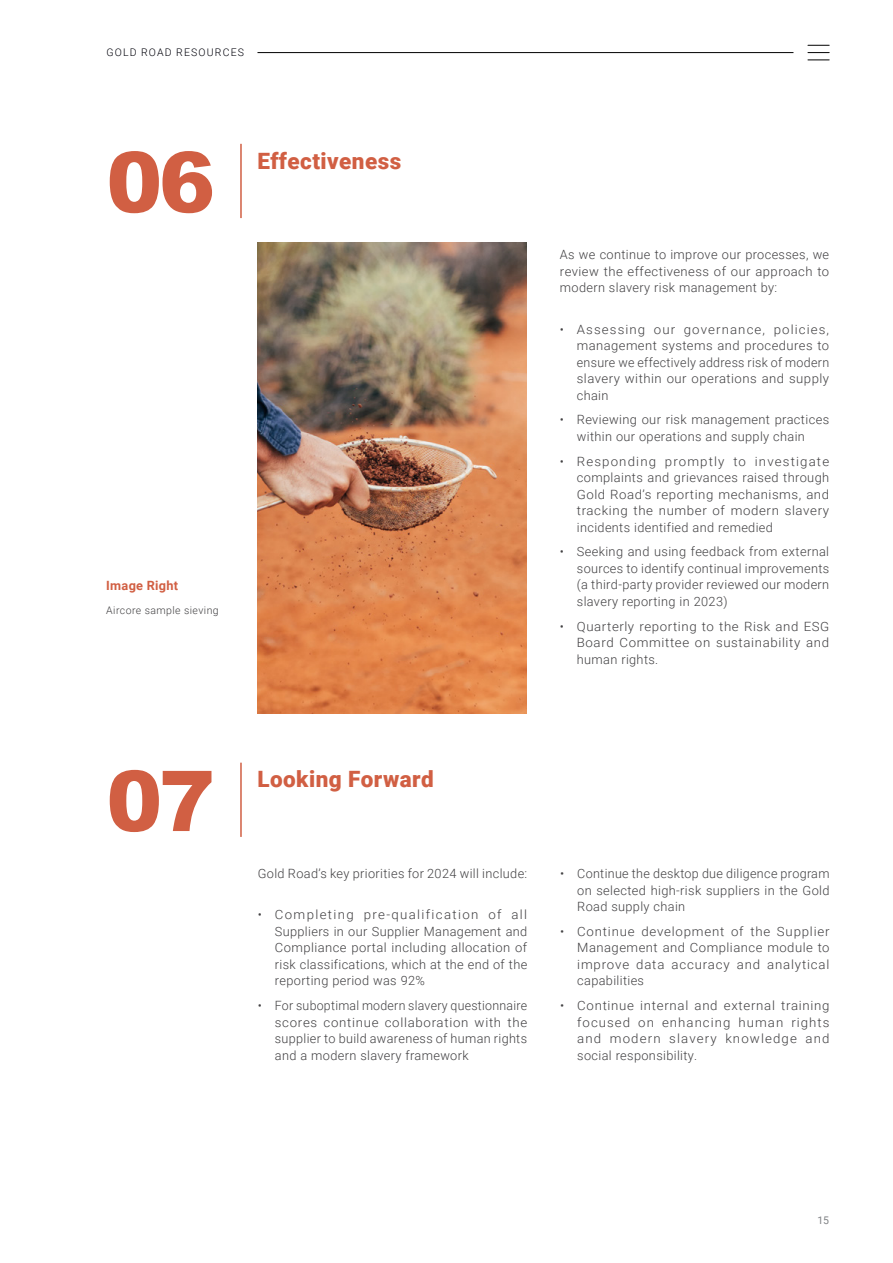
<style>
.page{position:relative;width:893px;height:1263px;background:#fff}
.page>*{position:absolute;margin:0;border:0;box-sizing:border-box;transform-origin:0 0}
.t1{font:900 84px "Arial";color:#d15f43}
.t2{font:900 22.5px "Roboto";letter-spacing:.02em;color:#d15f43}
.t3{font:300 12.75px/16.5px "Roboto";letter-spacing:.03em;color:#414042;text-align:justify}
.t4{font:700 12.75px "Roboto";letter-spacing:.02em;color:#d15f43}
.t5{font:300 10.5px "Roboto";letter-spacing:.04em;color:#414042}
.t6{font:300 10.5px "Roboto";letter-spacing:.11em;color:#00000a}
.t7{font:10.5px "Roboto";color:#808285}
</style>
<div class="page">
<hr style="left:257px;top:52px;width:536px;height:1px;background:#000">
<svg style="left:808px;top:52px;width:21px;height:1px"></svg>
<svg style="left:808px;top:45px;width:21px;height:1px"></svg>
<svg style="left:808px;top:60px;width:21px;height:1px"></svg>
<hr style="left:240px;top:144px;width:2px;height:74px;background:#d15f43">
<img style="left:257px;top:243px;width:270px;height:470px">
<hr style="left:240px;top:763px;width:2px;height:74px;background:#d15f43">
<p class="t6" style="left:106px;top:45px;width:139px">GOLD ROAD RESOURCES</p>
<h1 class="t1" style="left:106px;top:121px;width:110px">06</h1>
<h2 class="t2" style="left:257px;top:145px;width:145px">Effectiveness</h2>
<p class="t4" style="left:106px;top:577px;width:73px">Image Right</p>
<p class="t5" style="left:106px;top:603px;width:114px">Aircore sample sieving</p>
<p class="t3" style="left:560px;top:246px;width:271px">As we continue to improve our processes, we review the effectiveness of our approach to modern slavery risk management by:</p>
<p class="t3" style="left:577px;top:320px;width:254px;text-indent:-17px">• Assessing our governance, policies, management systems and procedures to ensure we effectively address risk of modern slavery within our operations and supply chain</p>
<p class="t3" style="left:560px;top:411px;width:271px;text-align:center">• Reviewing our risk management practices within our operations and supply chain</p>
<p class="t3" style="left:577px;top:452px;width:254px;text-indent:-17px">• Responding promptly to investigate complaints and grievances raised through Gold Road’s reporting mechanisms, and tracking the number of modern slavery incidents identified and remedied</p>
<p class="t3" style="left:577px;top:543px;width:254px;text-indent:-17px">• Seeking and using feedback from external sources to identify continual improvements (a third-party provider reviewed our modern slavery reporting in 2023)</p>
<p class="t3" style="left:577px;top:617px;width:254px;text-indent:-17px">• Quarterly reporting to the Risk and ESG Board Committee on sustainability and human rights.</p>
<h1 class="t1" style="left:106px;top:740px;width:110px">07</h1>
<h2 class="t2" style="left:257px;top:764px;width:178px">Looking Forward</h2>
<p class="t3" style="left:258px;top:865px;width:271px">Gold Road’s key priorities for 2024 will include:</p>
<p class="t3" style="left:275px;top:906px;width:254px;text-indent:-17px">• Completing pre-qualification of all Suppliers in our Supplier Management and Compliance portal including allocation of risk classifications, which at the end of the reporting period was 92%</p>
<p class="t3" style="left:275px;top:997px;width:254px;text-indent:-17px">• For suboptimal modern slavery questionnaire scores continue collaboration with the supplier to build awareness of human rights and a modern slavery framework</p>
<p class="t3" style="left:577px;top:865px;width:254px;text-indent:-17px">• Continue the desktop due diligence program on selected high-risk suppliers in the Gold Road supply chain</p>
<p class="t3" style="left:577px;top:923px;width:254px;text-indent:-17px">• Continue development of the Supplier Management and Compliance module to improve data accuracy and analytical capabilities</p>
<p class="t3" style="left:577px;top:997px;width:254px;text-indent:-17px">• Continue internal and external training focused on enhancing human rights and modern slavery knowledge and social responsibility.</p>
<p class="t7" style="left:817px;top:1212px;width:13px">15</p>
</div>
